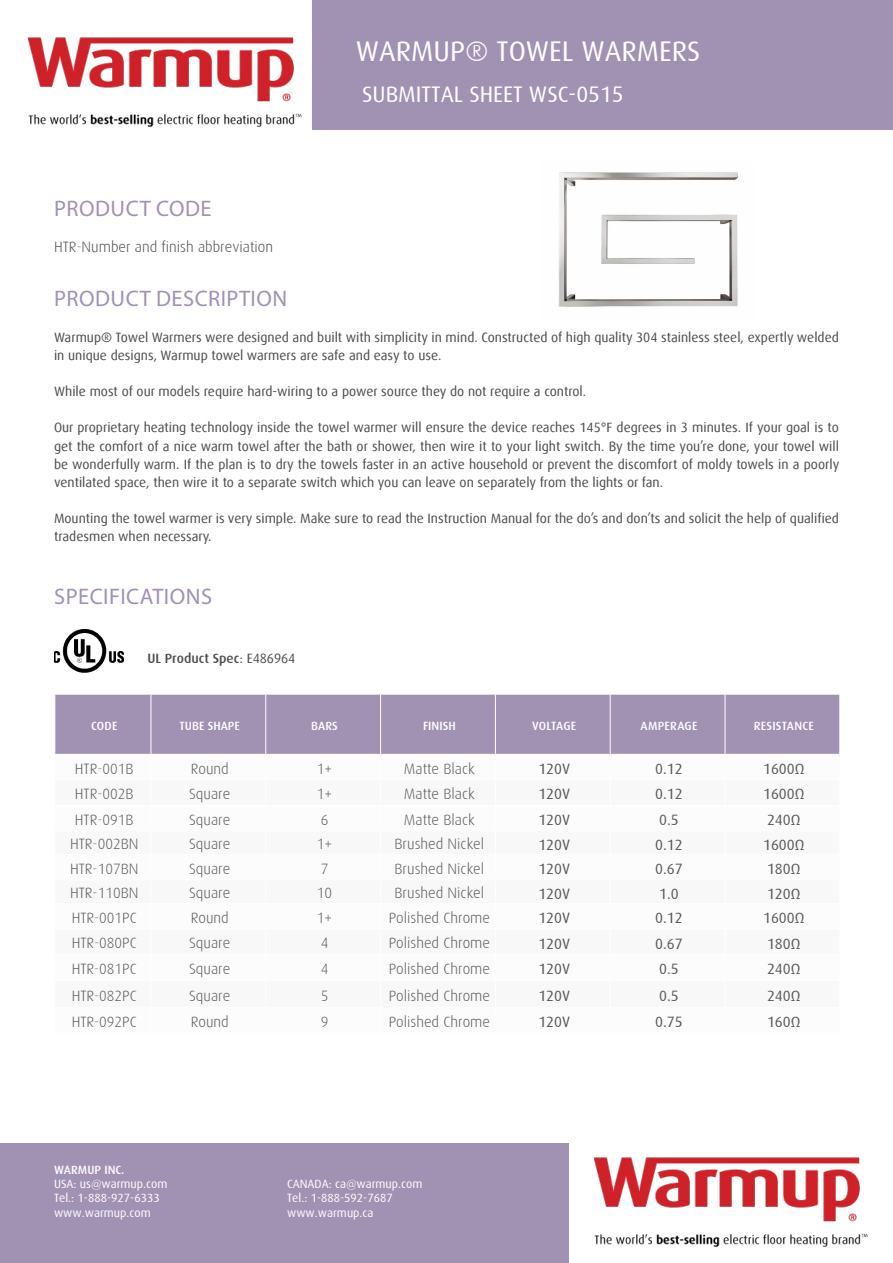
<style>
.page{position:relative;width:893px;height:1263px;background:#fff}
.page>*{position:absolute;margin:0;border:0;box-sizing:border-box;transform-origin:0 0}
.t1{font:28.5px "Dax";color:#fff}
.t2{font:22.5px "Myriad Pro";letter-spacing:.02em;color:#a192b3}
.t3{font:22.5px "Dax";color:#fff}
.t4{font:300 15px "Dax";color:#57585a}
.t5{font:15px "Dax";color:#57585a}
.t6{font:300 15px "Dax";color:#4b4c4d}
.t7{font:13.5px/18px "Dax Offc";color:#4b4c4d}
.t8{font:500 13.5px "Dax";color:#4b4c4d}
.t9{font:12px/14.4px "Dax";color:#fff}
.t10{font:500 12px "Dax";color:#fff}
.t11{font:500 12px "Dax";letter-spacing:.02em;color:#fff}
.s1{font-family:"Dax Offc";font-weight:400}
</style>
<div class="page">
<img style="left:27px;top:37px;width:275px;height:89px">
<div style="left:313px;top:0;width:580px;height:130px;background:#a192b3"></div>
<img style="left:593px;top:1157px;width:275px;height:89px">
<div style="left:0;top:1144px;width:569px;height:119px;background:#a192b3"></div>
<img style="left:558px;top:172px;width:180px;height:135px">
<img style="left:54px;top:630px;width:69px;height:42px">
<div style="left:55px;top:695px;width:784px;height:59px;background:#a192b3"></div>
<hr style="left:151px;top:694px;width:1px;height:60px;background:#fff">
<hr style="left:265px;top:694px;width:1px;height:60px;background:#fff">
<hr style="left:380px;top:694px;width:1px;height:60px;background:#fff">
<hr style="left:495px;top:694px;width:1px;height:60px;background:#fff">
<hr style="left:610px;top:694px;width:1px;height:60px;background:#fff">
<hr style="left:725px;top:694px;width:1px;height:60px;background:#fff">
<h1 class="t1" style="left:356px;top:35px;width:346px">WARMUP® TOWEL WARMERS</h1>
<h2 class="t3" style="left:362px;top:81px;width:263px">SUBMITTAL SHEET WSC-0515</h2>
<p class="t2" style="left:54px;top:195px;width:159px">PRODUCT CODE</p>
<p class="t6" style="left:54px;top:239px;width:221px">HTR-Number and finish abbreviation</p>
<p class="t2" style="left:54px;top:285px;width:234px">PRODUCT DESCRIPTION</p>
<p class="t7" style="left:54px;top:329px;width:786px">Warmup® Towel Warmers were designed and built with simplicity in mind. Constructed of high quality 304 stainless steel, expertly welded in unique designs, Warmup towel warmers are safe and easy to use.</p>
<p class="t7" style="left:54px;top:383px;width:534px">While most of our models require hard-wiring to a power source they do not require a control.</p>
<p class="t7" style="left:54px;top:419px;width:787px;text-align:justify">Our proprietary heating technology inside the towel warmer will ensure the device reaches 145°F degrees in 3 minutes. If your goal is to get the comfort of a nice warm towel after the bath or shower, then wire it to your light switch. By the time you’re done, your towel will be wonderfully warm. If the plan is to dry the towels faster in an active household or prevent the discomfort of moldy towels in a poorly ventilated space, then wire it to a separate switch which you can leave on separately from the lights or fan.</p>
<p class="t7" style="left:54px;top:509px;width:786px">Mounting the towel warmer is very simple. Make sure to read the Instruction Manual for the do’s and don’ts and solicit the help of qualified tradesmen when necessary.</p>
<p class="t2" style="left:54px;top:582px;width:159px">SPECIFICATIONS</p>
<p class="t8" style="left:147px;top:651px;width:150px">UL Product Spec<span class="s1">: E486964</span></p>
<p class="t10" style="left:91px;top:719px;width:28px">CODE</p>
<p class="t10" style="left:180px;top:719px;width:62px">TUBE SHAPE</p>
<p class="t10" style="left:311px;top:719px;width:28px">BARS</p>
<p class="t10" style="left:423px;top:719px;width:34px">FINISH</p>
<p class="t10" style="left:532px;top:719px;width:46px">VOLTAGE</p>
<p class="t11" style="left:640px;top:719px;width:58px">AMPERAGE</p>
<p class="t10" style="left:754px;top:719px;width:62px">RESISTANCE</p>
<p class="t4" style="left:75px;top:760px;width:60px">HTR-001B</p>
<p class="t4" style="left:191px;top:760px;width:40px">Round</p>
<p class="t4" style="left:317px;top:760px;width:17px">1+</p>
<p class="t4" style="left:404px;top:760px;width:72px">Matte Black</p>
<p class="t5" style="left:538px;top:760px;width:33px">120V</p>
<p class="t5" style="left:655px;top:760px;width:29px">0.12</p>
<p class="t5" style="left:763px;top:760px;width:43px">1600Ω</p>
<p class="t4" style="left:75px;top:786px;width:60px">HTR-002B</p>
<p class="t4" style="left:189px;top:786px;width:43px">Square</p>
<p class="t4" style="left:317px;top:786px;width:17px">1+</p>
<p class="t4" style="left:404px;top:786px;width:72px">Matte Black</p>
<p class="t5" style="left:538px;top:786px;width:33px">120V</p>
<p class="t5" style="left:655px;top:786px;width:29px">0.12</p>
<p class="t5" style="left:763px;top:786px;width:43px">1600Ω</p>
<p class="t4" style="left:75px;top:811px;width:60px">HTR-091B</p>
<p class="t4" style="left:189px;top:811px;width:43px">Square</p>
<p class="t4" style="left:321px;top:811px;width:9px">6</p>
<p class="t4" style="left:404px;top:811px;width:72px">Matte Black</p>
<p class="t5" style="left:538px;top:811px;width:33px">120V</p>
<p class="t5" style="left:659px;top:811px;width:21px">0.5</p>
<p class="t5" style="left:767px;top:811px;width:35px">240Ω</p>
<p class="t4" style="left:70px;top:836px;width:70px">HTR-002BN</p>
<p class="t4" style="left:189px;top:836px;width:43px">Square</p>
<p class="t4" style="left:317px;top:836px;width:17px">1+</p>
<p class="t4" style="left:394px;top:836px;width:91px">Brushed Nickel</p>
<p class="t5" style="left:538px;top:836px;width:33px">120V</p>
<p class="t5" style="left:655px;top:836px;width:29px">0.12</p>
<p class="t5" style="left:763px;top:836px;width:43px">1600Ω</p>
<p class="t4" style="left:70px;top:860px;width:70px">HTR-107BN</p>
<p class="t4" style="left:189px;top:860px;width:43px">Square</p>
<p class="t4" style="left:321px;top:860px;width:9px">7</p>
<p class="t4" style="left:394px;top:860px;width:91px">Brushed Nickel</p>
<p class="t5" style="left:538px;top:860px;width:33px">120V</p>
<p class="t5" style="left:655px;top:860px;width:29px">0.67</p>
<p class="t5" style="left:767px;top:860px;width:35px">180Ω</p>
<p class="t4" style="left:70px;top:885px;width:70px">HTR-110BN</p>
<p class="t4" style="left:189px;top:885px;width:43px">Square</p>
<p class="t4" style="left:317px;top:885px;width:17px">10</p>
<p class="t4" style="left:394px;top:885px;width:91px">Brushed Nickel</p>
<p class="t5" style="left:538px;top:885px;width:33px">120V</p>
<p class="t5" style="left:659px;top:885px;width:21px">1.0</p>
<p class="t5" style="left:767px;top:885px;width:35px">120Ω</p>
<p class="t4" style="left:72px;top:909px;width:67px">HTR-001PC</p>
<p class="t4" style="left:191px;top:909px;width:40px">Round</p>
<p class="t4" style="left:317px;top:909px;width:17px">1+</p>
<p class="t4" style="left:389px;top:909px;width:103px">Polished Chrome</p>
<p class="t5" style="left:538px;top:910px;width:33px">120V</p>
<p class="t5" style="left:655px;top:910px;width:29px">0.12</p>
<p class="t5" style="left:763px;top:910px;width:43px">1600Ω</p>
<p class="t4" style="left:72px;top:935px;width:67px">HTR-080PC</p>
<p class="t4" style="left:189px;top:935px;width:43px">Square</p>
<p class="t4" style="left:321px;top:935px;width:9px">4</p>
<p class="t4" style="left:389px;top:935px;width:103px">Polished Chrome</p>
<p class="t5" style="left:538px;top:935px;width:33px">120V</p>
<p class="t5" style="left:655px;top:935px;width:29px">0.67</p>
<p class="t5" style="left:767px;top:935px;width:35px">180Ω</p>
<p class="t4" style="left:72px;top:960px;width:67px">HTR-081PC</p>
<p class="t4" style="left:189px;top:960px;width:43px">Square</p>
<p class="t4" style="left:321px;top:960px;width:9px">4</p>
<p class="t4" style="left:389px;top:960px;width:103px">Polished Chrome</p>
<p class="t5" style="left:538px;top:961px;width:33px">120V</p>
<p class="t5" style="left:659px;top:961px;width:21px">0.5</p>
<p class="t5" style="left:767px;top:961px;width:35px">240Ω</p>
<p class="t4" style="left:72px;top:987px;width:67px">HTR-082PC</p>
<p class="t4" style="left:189px;top:987px;width:43px">Square</p>
<p class="t4" style="left:321px;top:987px;width:9px">5</p>
<p class="t4" style="left:389px;top:987px;width:103px">Polished Chrome</p>
<p class="t5" style="left:538px;top:987px;width:33px">120V</p>
<p class="t5" style="left:659px;top:987px;width:21px">0.5</p>
<p class="t5" style="left:767px;top:987px;width:35px">240Ω</p>
<p class="t4" style="left:72px;top:1014px;width:67px">HTR-092PC</p>
<p class="t4" style="left:191px;top:1014px;width:40px">Round</p>
<p class="t4" style="left:321px;top:1014px;width:9px">9</p>
<p class="t4" style="left:389px;top:1014px;width:103px">Polished Chrome</p>
<p class="t5" style="left:538px;top:1014px;width:33px">120V</p>
<p class="t5" style="left:655px;top:1014px;width:29px">0.75</p>
<p class="t5" style="left:767px;top:1014px;width:35px">160Ω</p>
<p class="t10" style="left:54px;top:1163px;width:72px">WARMUP INC.</p>
<p class="t9" style="left:54px;top:1177px;width:115px">USA: us@warmup.com<br>Tel.: 1-888-927-6333 www.warmup.com</p>
<p class="t9" style="left:287px;top:1177px;width:137px">CANADA: ca@warmup.com<br>Tel.: 1-888-592-7687 www.warmup.ca</p>
</div>
